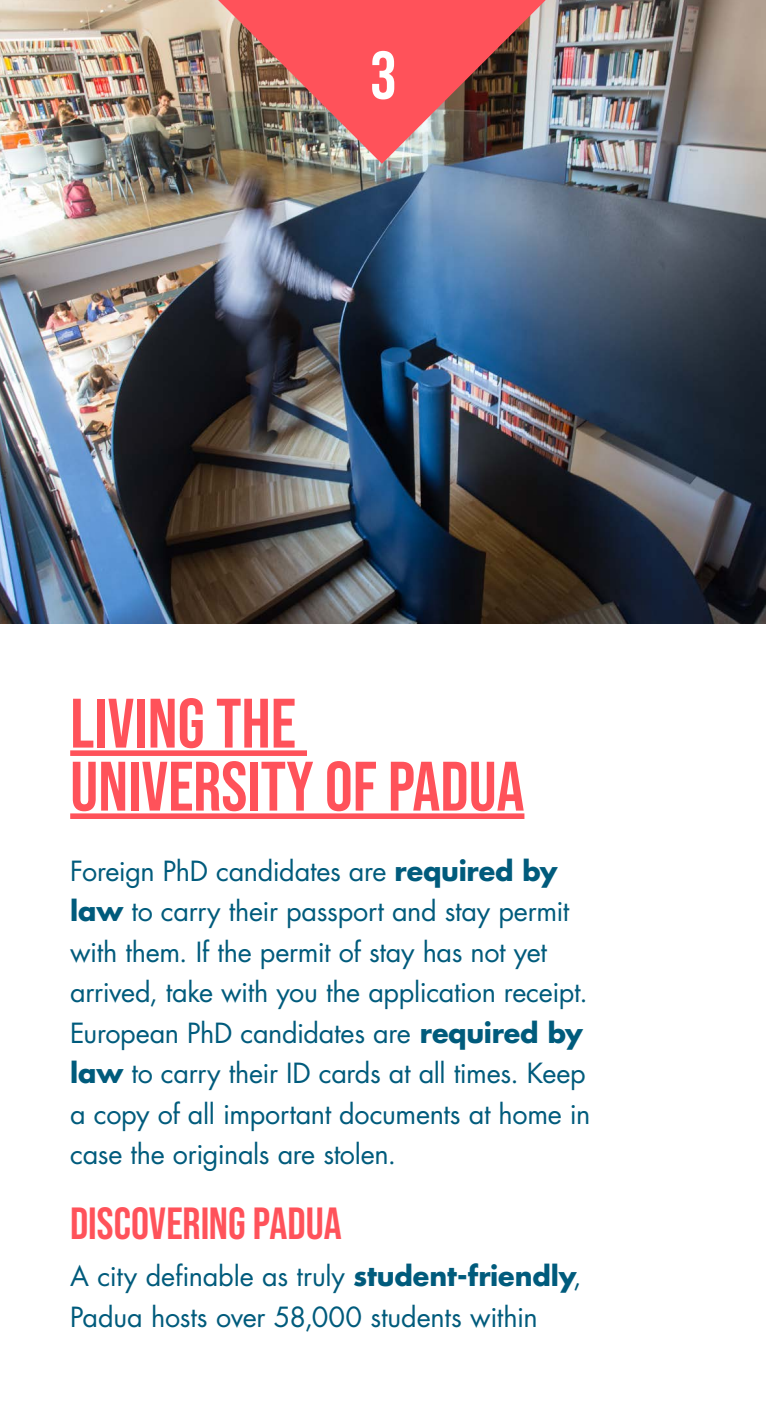
<style>
.page{position:relative;width:766px;height:1404px;background:#fff}
.page>*{position:absolute;margin:0;border:0;box-sizing:border-box;transform-origin:0 0}
.t1{font:700 69.75px/63px "Bebas Neue Pro";color:#ff525a}
.t2{font:700 67.5px "Bebas Neue Pro";color:#fff}
.t3{font:700 45px "Bebas Neue Pro";color:#ff525a}
.t4{font:27px/40.5px "Futura Std";letter-spacing:-.01em;color:#005b7c}
.s1{font-family:"Futura LT";font-weight:700}
</style>
<div class="page">
<img style="left:0;top:0;width:765px;height:624px">
<div style="left:70px;top:750px;width:237px;height:6px;background:#ff525a"></div>
<div style="left:70px;top:813px;width:454px;height:6px;background:#ff525a"></div>
<img style="left:218px;top:0;width:327px;height:164px">
<h2 class="t2" style="left:370px;top:37px;width:27px">3</h2>
<h1 class="t1" style="left:70px;top:691px;width:455px">LIVING THE<br>UNIVERSITY OF PADUA</h1>
<p class="t4" style="left:70px;top:850px;width:521px">Foreign PhD candidates are <span class="s1">required by law</span> to carry their passport and stay permit with them. If the permit of stay has not yet arrived, take with you the application receipt.<br>European PhD candidates are <span class="s1">required by law</span> to carry their ID cards at all times. Keep a copy of all important documents at home in case the originals are stolen.</p>
<h3 class="t3" style="left:70px;top:1197px;width:273px">DISCOVERING PADUA</h3>
<p class="t4" style="left:70px;top:1255px;width:512px">A city definable as truly <span class="s1">student-friendly</span>,<br>Padua hosts over 58,000 students within</p>
</div>
